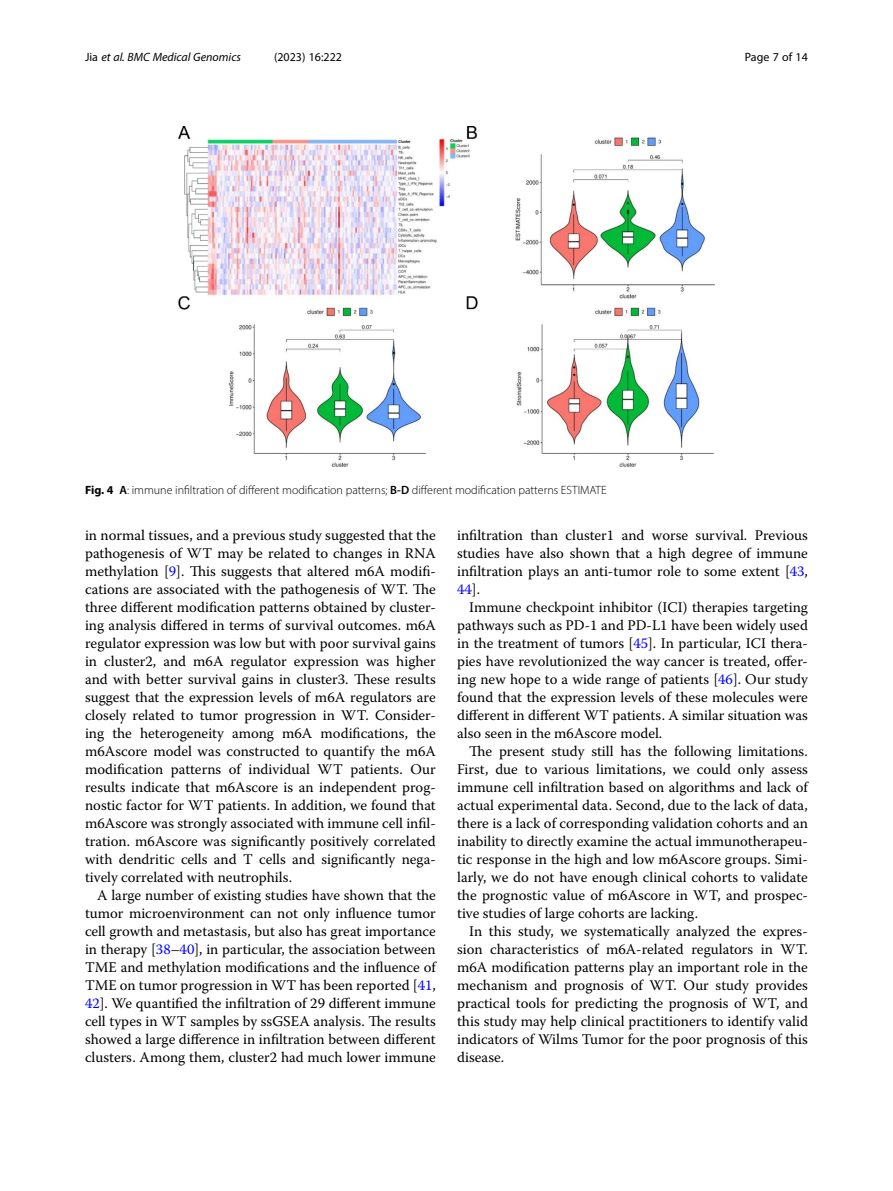
<style>
.page{position:relative;width:893px;height:1191px;background:#fff}
.page>*{position:absolute;margin:0;border:0;box-sizing:border-box;transform-origin:0 0}
.Body_Text_Indent{font:14.7px/18px "Warnock Pro";color:#000;text-align:justify}
.Figure_Caption{font:300 12px "Myriad Pro";color:#000}
.t1{font:italic 12px "Myriad Pro";color:#000}
.t2{font:12px "Myriad Pro";color:#000}
.s1{font-style:normal}
.s2{font-weight:700}
.s3{font-weight:600}
.s4{color:#00f}
</style>
<div class="page">
<img style="left:178px;top:126px;width:536px;height:341px">
<p class="t1" style="left:85px;top:50px;width:157px"><span class="s1">Jia</span> et al. BMC Medical Genomics</p>
<p class="t2" style="left:274px;top:50px;width:70px">(2023) 16:222</p>
<p class="t2" style="left:745px;top:50px;width:65px">Page 7 of 14</p>
<p class="Figure_Caption" style="left:85px;top:482px;width:523px"><span class="s2">Fig. 4</span> <span class="s3">A</span>: immune infiltration of different modification patterns; <span class="s3">B-D</span> different modification patterns ESTIMATE</p>
<p class="Body_Text_Indent" style="left:85px;top:526px;width:352px">in normal tissues, and a previous study suggested that the pathogenesis of WT may be related to changes in RNA methylation [<span class="s4">9</span>]. This suggests that altered m6A modifi&shy;cations are associated with the pathogenesis of WT. The three different modification patterns obtained by cluster&shy;ing analysis differed in terms of survival outcomes. m6A regulator expression was low but with poor survival gains in cluster2, and m6A regulator expression was higher and with better survival gains in cluster3. These results suggest that the expression levels of m6A regulators are closely related to tumor progression in WT. Consider&shy;ing the heterogeneity among m6A modifications, the m6Ascore model was constructed to quantify the m6A modification patterns of individual WT patients. Our results indicate that m6Ascore is an independent prog&shy;nostic factor for WT patients. In addition, we found that m6Ascore was strongly associated with immune cell infil&shy;tration. m6Ascore was significantly positively correlated with dendritic cells and T cells and significantly nega&shy;tively correlated with neutrophils.</p>
<p class="Body_Text_Indent" style="left:85px;top:886px;width:352px;text-indent:12px">A large number of existing studies have shown that the tumor microenvironment can not only influence tumor cell growth and metastasis, but also has great importance in therapy [<span class="s4">38</span>–<span class="s4">40</span>], in particular, the association between TME and methylation modifications and the influence of TME on tumor progression in WT has been reported [<span class="s4">41</span>, <span class="s4">42</span>]. We quantified the infiltration of 29 different immune cell types in WT samples by ssGSEA analysis. The results showed a large difference in infiltration between different clusters. Among them, cluster2 had much lower immune</p>
<p class="Body_Text_Indent" style="left:457px;top:526px;width:352px">infiltration than cluster1 and worse survival. Previous studies have also shown that a high degree of immune infiltration plays an anti-tumor role to some extent [<span class="s4">43</span>, <span class="s4">44</span>].</p>
<p class="Body_Text_Indent" style="left:457px;top:598px;width:352px;text-indent:12px">Immune checkpoint inhibitor (ICI) therapies targeting pathways such as PD-1 and PD-L1 have been widely used in the treatment of tumors [<span class="s4">45</span>]. In particular, ICI thera&shy;pies have revolutionized the way cancer is treated, offer&shy;ing new hope to a wide range of patients [<span class="s4">46</span>]. Our study found that the expression levels of these molecules were different in different WT patients. A similar situation was also seen in the m6Ascore model.</p>
<p class="Body_Text_Indent" style="left:457px;top:742px;width:352px;text-indent:12px">The present study still has the following limitations.<br>First, due to various limitations, we could only assess immune cell infiltration based on algorithms and lack of actual experimental data. Second, due to the lack of data, there is a lack of corresponding validation cohorts and an inability to directly examine the actual immunotherapeu&shy;tic response in the high and low m6Ascore groups. Simi&shy;larly, we do not have enough clinical cohorts to validate the prognostic value of m6Ascore in WT, and prospec&shy;tive studies of large cohorts are lacking.</p>
<p class="Body_Text_Indent" style="left:457px;top:922px;width:352px;text-indent:12px">In this study, we systematically analyzed the expres&shy;sion characteristics of m6A-related regulators in WT. m6A modification patterns play an important role in the mechanism and prognosis of WT. Our study provides practical tools for predicting the prognosis of WT, and this study may help clinical practitioners to identify valid indicators of Wilms Tumor for the poor prognosis of this disease.</p>
</div>
